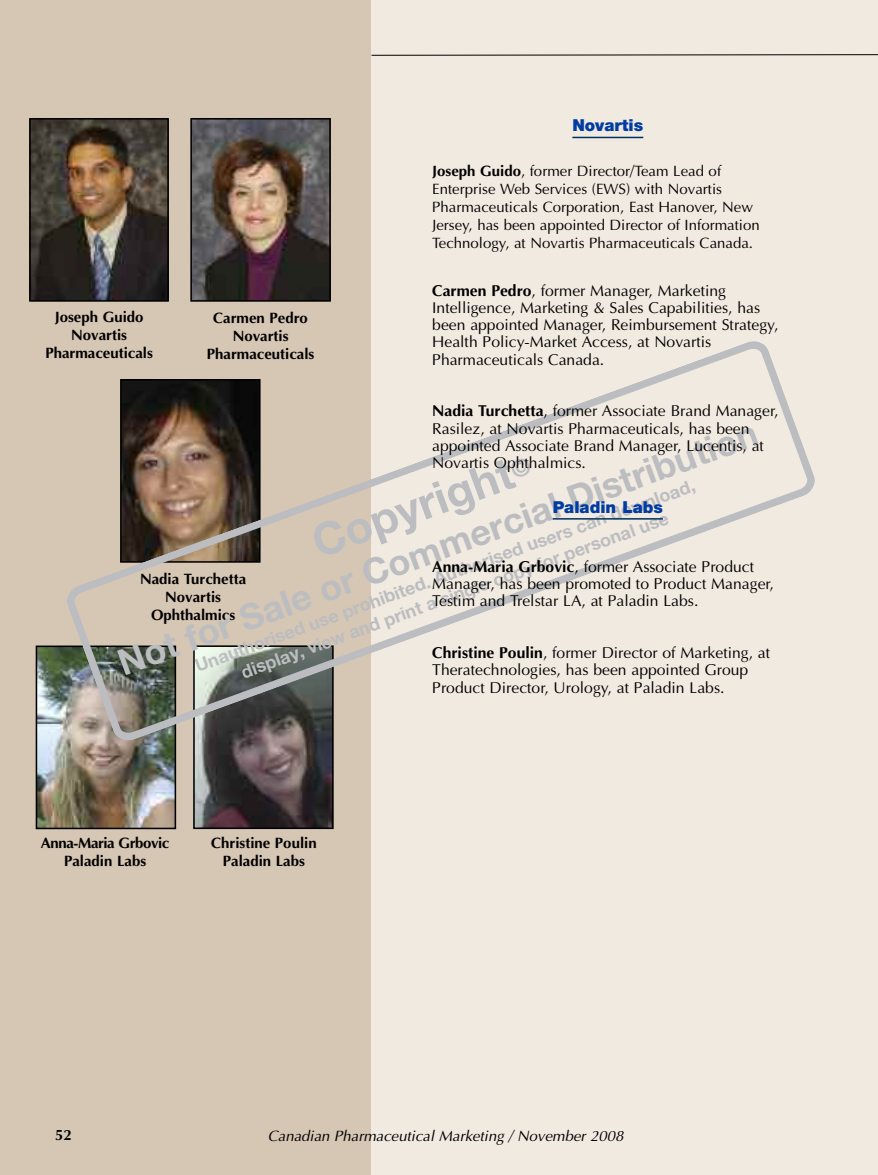
<style>
.page{position:relative;width:878px;height:1175px;background:#fff}
.page>*{position:absolute;margin:0;border:0;box-sizing:border-box;transform-origin:0 0}
.t1{font:700 45px "Helvetica Neue";color:#bcbdc0}
.t2{font:700 36px "Helvetica Neue";color:#bcbdc0}
.t3{font:700 18px/21.8px "Helvetica Neue";color:#bcbdc0;text-align:center}
.t4{font:900 16.5px "Helvetica Neue";color:#003ca2}
.t5{font:15.75px/17.2px "Optima";color:#000}
.t6{font:15px/18px "Optima";color:#000}
.t7{font:700 15px/18px "Optima";color:#000;text-align:center}
.t8{font:italic 15px "Optima";color:#000}
.t9{font:700 15px/18px "Optima";letter-spacing:-.03em;color:#000;text-align:center}
.s1{font-weight:700}
</style>
<div class="page">
<div style="left:347px;top:0;width:531px;height:1174px;background:#f1eae0"></div>
<div style="left:0;top:0;width:371px;height:1174px;background:#d6c6b4"></div>
<svg style="left:371px;top:54px;width:507px;height:2px"></svg>
<img style="left:196px;top:740px;width:134px;height:86px">
<div style="left:193px;top:645px;width:140px;height:184px;border:2px solid #000"></div>
<img style="left:39px;top:648px;width:134px;height:178px">
<div style="left:36px;top:645px;width:140px;height:184px;border:2px solid #000"></div>
<img style="left:193px;top:121px;width:135px;height:178px">
<div style="left:190px;top:118px;width:141px;height:184px;border:2px solid #000"></div>
<img style="left:32px;top:121px;width:134px;height:178px">
<div style="left:29px;top:118px;width:140px;height:184px;border:2px solid #000"></div>
<svg style="left:67px;top:341px;width:747px;height:399px"></svg>
<hr style="left:572px;top:137px;width:71px;height:1px;background:#00325f">
<hr style="left:552px;top:518px;width:111px;height:1px;background:#00325f">
<p class="t4" style="left:572px;top:120px;width:72px">Novartis</p>
<p class="t6" style="left:432px;top:162px;width:329px"><span class="s1">Joseph Guido</span>, former Director/Team Lead of Enterprise Web Services (EWS) with Novartis Pharmaceuticals Corporation, East Hanover, New Jersey, has been appointed Director of Information Technology, at Novartis Pharmaceuticals Canada.</p>
<p class="t5" style="left:432px;top:281px;width:347px"><span class="s1">Carmen Pedro</span>, former Manager, Marketing Intelligence, Marketing &amp; Sales Capabilities, has been appointed Manager, Reimbursement Strategy, Health Policy-Market Access, at Novartis Pharmaceuticals Canada.</p>
<p class="t5" style="left:432px;top:402px;width:348px"><span class="s1">Nadia Turchetta</span>, former Associate Brand Manager, Rasilez, at Novartis Pharmaceuticals, has been appointed Associate Brand Manager, Lucentis, at Novartis Ophthalmics.</p>
<p class="t4" style="left:552px;top:501px;width:112px">Paladin Labs</p>
<p class="t7" style="left:45px;top:308px;width:109px">Joseph Guido<br>Novartis<br>Pharmaceuticals</p>
<p class="t7" style="left:207px;top:308px;width:109px">Carmen Pedro<br>Novartis<br>Pharmaceuticals</p>
<h2 class="t2" style="left:115px;top:652px;width:679px;rotate:-20deg">Not for Sale or Commercial Distribution</h2>
<h1 class="t1" style="left:308px;top:528px;width:232px;rotate:-20deg">Copyright<sup>©</sup></h1>
<p class="t3" style="left:192px;top:657px;width:532px;rotate:-20deg">Unauthorised use prohibited. Authorised users can download, display, view and print a single copy for personal use</p>
<p class="t5" style="left:432px;top:557px;width:343px"><span class="s1">Anna-Maria Grbovic</span>, former Associate Product<br>Manager, has been promoted to Product Manager,<br>Testim and Trelstar LA, at Paladin Labs.</p>
<p class="t5" style="left:432px;top:644px;width:339px"><span class="s1">Christine Poulin</span>, former Director of Marketing, at<br>Theratechnologies, has been appointed Group<br>Product Director, Urology, at Paladin Labs.</p>
<p class="t7" style="left:140px;top:570px;width:107px">Nadia Turchetta<br>Novartis<br>Ophthalmics</p>
<p class="t9" style="left:41px;top:833px;width:130px">Anna-Maria Grbovic<br>Paladin Labs</p>
<p class="t7" style="left:211px;top:834px;width:107px">Christine Poulin<br>Paladin Labs</p>
<p class="t7" style="left:55px;top:1125px;width:18px">52</p>
<p class="t8" style="left:268px;top:1126px;width:357px">Canadian Pharmaceutical Marketing / November 2008</p>
</div>
